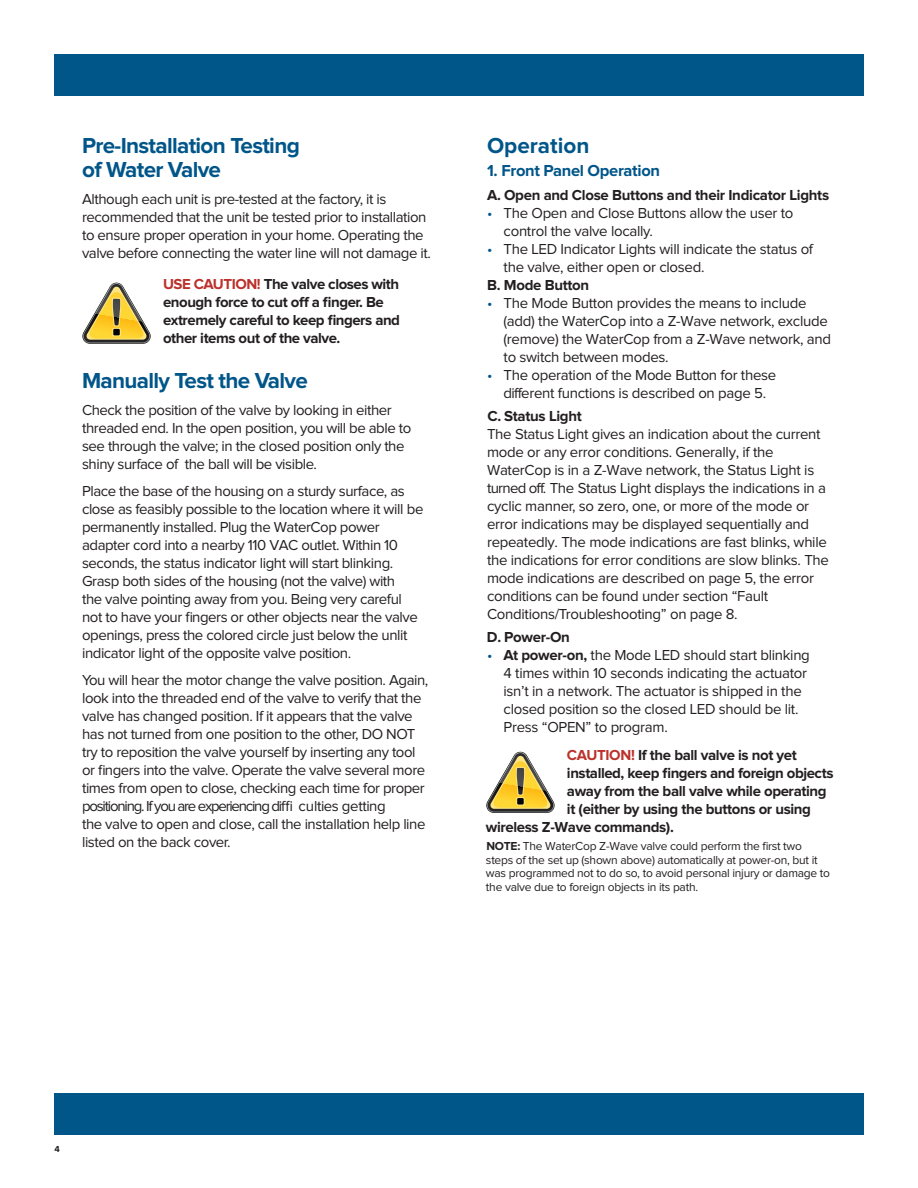
<style>
.page{position:relative;width:918px;height:1188px;background:#fff}
.page>*{position:absolute;margin:0;border:0;box-sizing:border-box;transform-origin:0 0}
.t1{font:700 22.5px/24px "Proxima Nova";letter-spacing:-.03em;color:#005589}
.t2{font:700 22.5px "Proxima Nova";color:#005589}
.t3{font:700 16.5px "Proxima Nova";letter-spacing:-.02em;color:#005589}
.t4{font:15px/18px "Proxima Nova";letter-spacing:-.03em;color:#231f20}
.t5{font:700 15px/18px "Proxima Nova";letter-spacing:-.025em;color:#231f20}
.t6{font:12px/13.5px "Proxima Nova";letter-spacing:-.02em;color:#231f20}
.t7{font:700 9px "Proxima Nova";color:#231f20}
.s1{color:#bc312b}
.s2{color:#005589}
.s3{font-weight:700}
</style>
<div class="page">
<div style="left:54px;top:54px;width:810px;height:41px;background:#005589"></div>
<div style="left:54px;top:1093px;width:809px;height:41px;background:#005589"></div>
<svg style="left:82px;top:283px;width:69px;height:61px"></svg>
<svg style="left:112px;top:328px;width:9px;height:8px"></svg>
<div style="left:113px;top:329px;width:7px;height:6px;background:#020303"></div>
<svg style="left:486px;top:752px;width:69px;height:61px"></svg>
<svg style="left:516px;top:797px;width:9px;height:9px"></svg>
<div style="left:517px;top:798px;width:7px;height:7px;background:#020303"></div>
<h1 class="t1" style="left:82px;top:136px;width:219px">Pre-Installation Testing of Water Valve</h1>
<p class="t4" style="left:82px;top:192px;width:350px">Although each unit is pre-tested at the factory, it is recommended that the unit be tested prior to installation to ensure proper operation in your home. Operating the valve before connecting the water line will not damage it.</p>
<p class="t5" style="left:163px;top:277px;width:239px"><span class="s1">USE CAUTION!</span> The valve closes with enough force to cut off a finger. Be extremely careful to keep fingers and other items out of the valve.</p>
<h1 class="t1" style="left:82px;top:372px;width:227px">Manually Test the Valve</h1>
<p class="t4" style="left:82px;top:403px;width:331px">Check the position of the valve by looking in either threaded end. In the open position, you will be able to see through the valve; in the closed position only the shiny surface of the ball will be visible.</p>
<p class="t4" style="left:82px;top:484px;width:343px">Place the base of the housing on a sturdy surface, as close as feasibly possible to the location where it will be permanently installed. Plug the WaterCop power adapter cord into a nearby 110 VAC outlet. Within 10 seconds, the status indicator light will start blinking.<br>Grasp both sides of the housing (not the valve) with<br>the valve pointing away from you. Being very careful not to have your fingers or other objects near the valve openings, press the colored circle just below the unlit indicator light of the opposite valve position.</p>
<p class="t4" style="left:82px;top:673px;width:348px">You will hear the motor change the valve position. Again, look into the threaded end of the valve to verify that the valve has changed position. If it appears that the valve has not turned from one position to the other, DO NOT try to reposition the valve yourself by inserting any tool or fingers into the valve. Operate the valve several more times from open to close, checking each time for proper positioning. If you are experiencing diffi culties getting<br>the valve to open and close, call the installation help line listed on the back cover.</p>
<h1 class="t2" style="left:487px;top:138px;width:104px">Operation</h1>
<p class="t3" style="left:487px;top:165px;width:174px">1. Front Panel Operation</p>
<p class="t5" style="left:487px;top:188px;width:344px">A. Open and Close Buttons and their Indicator Lights</p>
<p class="t4" style="left:504px;top:205px;width:291px;text-indent:-16px"><span class="s2">•</span> The Open and Close Buttons allow the user to control the valve locally.</p>
<p class="t4" style="left:504px;top:241px;width:311px;text-indent:-16px"><span class="s2">•</span> The LED Indicator Lights will indicate the status of the valve, either open or closed.</p>
<p class="t5" style="left:487px;top:278px;width:104px">B. Mode Button</p>
<p class="t4" style="left:504px;top:295px;width:329px;text-indent:-16px"><span class="s2">•</span> The Mode Button provides the means to include (add) the WaterCop into a Z-Wave network, exclude (remove) the WaterCop from a Z-Wave network, and to switch between modes.</p>
<p class="t4" style="left:487px;top:367px;width:291px;text-align:center"><span class="s2">•</span> The operation of the Mode Button for these different functions is described on page 5.</p>
<p class="t5" style="left:487px;top:408px;width:96px">C. Status Light</p>
<p class="t4" style="left:487px;top:427px;width:343px">The Status Light gives an indication about the current mode or any error conditions. Generally, if the WaterCop is in a Z-Wave network, the Status Light is turned off. The Status Light displays the indications in a cyclic manner, so zero, one, or more of the mode or error indications may be displayed sequentially and repeatedly. The mode indications are fast blinks, while the indications for error conditions are slow blinks. The mode indications are described on page 5, the error conditions can be found under section “Fault Conditions/Troubleshooting” on page 8.</p>
<p class="t5" style="left:487px;top:629px;width:85px">D. Power-On</p>
<p class="t4" style="left:504px;top:648px;width:308px;text-indent:-16px"><span class="s2">•</span> <span class="s3">At power-on,</span> the Mode LED should start blinking 4 times within 10 seconds indicating the actuator isn’t in a network. The actuator is shipped in the closed position so the closed LED should be lit.<br>Press “OPEN” to program.</p>
<p class="t5" style="left:567px;top:748px;width:231px"><span class="s1">CAUTION!</span> If the ball valve is not yet</p>
<p class="t5" style="left:567px;top:766px;width:268px">installed, keep fingers and foreign objects</p>
<p class="t5" style="left:567px;top:784px;width:261px">away from the ball valve while operating</p>
<p class="t5" style="left:567px;top:802px;width:246px">it (either by using the buttons or using</p>
<p class="t5" style="left:486px;top:820px;width:189px">wireless Z-Wave commands).</p>
<p class="t6" style="left:486px;top:841px;width:346px"><span class="s3">NOTE:</span> The WaterCop Z-Wave valve could perform the first two steps of the set up (shown above) automatically at power-on, but it was programmed not to do so, to avoid personal injury or damage to the valve due to foreign objects in its path.</p>
<p class="t7" style="left:55px;top:1146px;width:7px">4</p>
</div>
